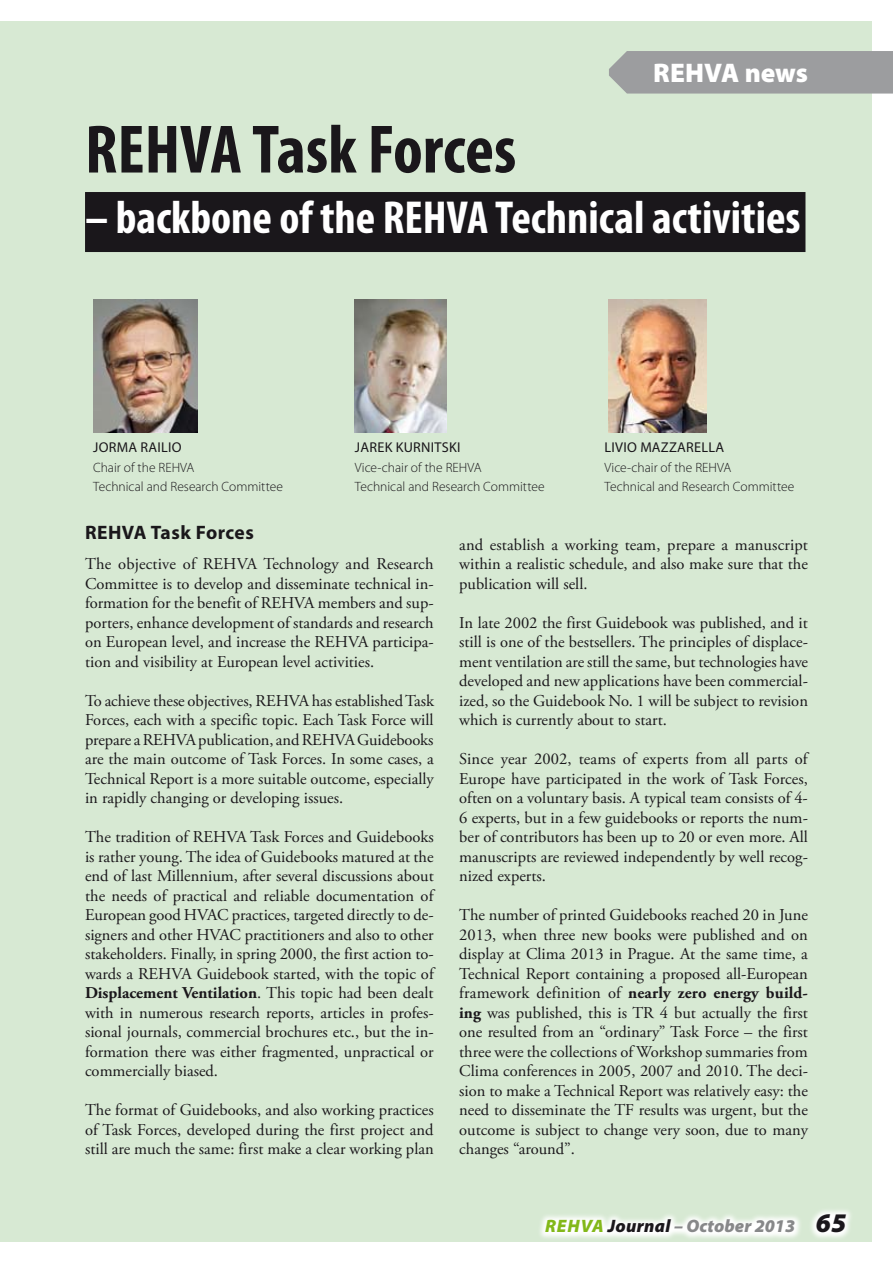
<style>
.page{position:relative;width:893px;height:1263px;background:#fff}
.page>*{position:absolute;margin:0;border:0;box-sizing:border-box;transform-origin:0 0}
.t1{font:700 condensed 69px "Myriad Pro";color:#1a171b}
.t2{font:700 condensed 46.5px "Myriad Pro";color:#fff}
.t3{font:900 27px "Myriad Pro";letter-spacing:-.005em;color:#fff}
.t4{font:700 19.5px "Myriad Pro";letter-spacing:.025em;color:#1a171b}
.t5{font:italic 900 18px "Myriad Pro";letter-spacing:.015em;color:#878889}
.t6{font:16.5px/19.5px "Adobe Garamond Pro";color:#1a171b;text-align:justify}
.t7{font:14.25px "Myriad Pro";letter-spacing:.02em;color:#1a171b}
.t8{font:300 13.5px/19.5px "Myriad Pro";color:#1a171b}
.s1{font-weight:700}
.s2{color:#83b819}
.s3{color:#1a171b}
.s4{font-size:27px;color:#1a171b}
</style>
<div class="page">
<div style="left:0;top:21px;width:872px;height:1221px;background:#d7e9d3"></div>
<div style="left:85px;top:192px;width:720px;height:60px;background:#1a171b"></div>
<img style="left:93px;top:299px;width:104px;height:134px">
<img style="left:355px;top:299px;width:92px;height:134px">
<img style="left:609px;top:299px;width:97px;height:134px">
<svg style="left:540px;top:1215px;width:260px;height:23px;fill:#f9fbf8"></svg>
<svg style="left:811px;top:1210px;width:40px;height:28px"></svg>
<div style="left:609px;top:51px;width:284px;height:43px;background:#9c9d9f"></div>
<h3 class="t3" style="left:653px;top:54px;width:156px">REHVA news</h3>
<h1 class="t1" style="left:85px;top:106px;width:433px">REHVA Task Forces</h1>
<h2 class="t2" style="left:85px;top:188px;width:717px">– backbone of the REHVA Technical activities</h2>
<p class="t7" style="left:93px;top:439px;width:90px">JORMA RAILIO</p>
<p class="t8" style="left:93px;top:457px;width:191px">Chair of the REHVA<br>Technical and Research Committee</p>
<p class="t7" style="left:355px;top:439px;width:107px">JAREK KURNITSKI</p>
<p class="t8" style="left:355px;top:457px;width:191px">Vice-chair of the REHVA<br>Technical and Research Committee</p>
<p class="t7" style="left:605px;top:439px;width:121px">LIVIO MAZZARELLA</p>
<p class="t8" style="left:604px;top:457px;width:191px">Vice-chair of the REHVA<br>Technical and Research Committee</p>
<p class="t4" style="left:85px;top:520px;width:170px">REHVA Task Forces</p>
<p class="t6" style="left:85px;top:555px;width:350px">The objective of REHVA Technology and Research Committee is to develop and disseminate technical in&shy;formation for the benefit of REHVA members and sup&shy;porters, enhance development of standards and research on European level, and increase the REHVA participa&shy;tion and visibility at European level activities.</p>
<p class="t6" style="left:85px;top:691px;width:350px">To achieve these objectives, REHVA has established Task Forces, each with a specific topic. Each Task Force will prepare a REHVA publication, and REHVA Guidebooks are the main outcome of Task Forces. In some cases, a Technical Report is a more suitable outcome, especially in rapidly changing or developing issues.</p>
<p class="t6" style="left:85px;top:828px;width:350px">The tradition of REHVA Task Forces and Guidebooks is rather young. The idea of Guidebooks matured at the end of last Millennium, after several discussions about the needs of practical and reliable documentation of European good HVAC practices, targeted directly to de&shy;signers and other HVAC practitioners and also to other stakeholders. Finally, in spring 2000, the first action to&shy;wards a REHVA Guidebook started, with the topic of <span class="s1">Displacement Ventilation</span>. This topic had been dealt with in numerous research reports, articles in profes&shy;sional journals, commercial brochures etc., but the in&shy;formation there was either fragmented, unpractical or commercially biased.</p>
<p class="t6" style="left:85px;top:1101px;width:350px">The format of Guidebooks, and also working practices of Task Forces, developed during the first project and still are much the same: first make a clear working plan</p>
<p class="t6" style="left:459px;top:535px;width:350px">and establish a working team, prepare a manuscript within a realistic schedule, and also make sure that the publication will sell.</p>
<p class="t6" style="left:459px;top:613px;width:350px">In late 2002 the first Guidebook was published, and it still is one of the bestsellers. The principles of displace&shy;ment ventilation are still the same, but technologies have developed and new applications have been commercial&shy;ized, so the Guidebook No. 1 will be subject to revision which is currently about to start.</p>
<p class="t6" style="left:459px;top:750px;width:350px">Since year 2002, teams of experts from all parts of Europe have participated in the work of Task Forces, often on a voluntary basis. A typical team consists of 4- 6 experts, but in a few guidebooks or reports the num&shy;ber of contributors has been up to 20 or even more. All manuscripts are reviewed independently by well recog&shy;nized experts.</p>
<p class="t6" style="left:459px;top:906px;width:350px">The number of printed Guidebooks reached 20 in June 2013, when three new books were published and on display at Clima 2013 in Prague. At the same time, a Technical Report containing a proposed all-European framework definition of <span class="s1">nearly zero energy build&shy;ing</span> was published, this is TR 4 but actually the first one resulted from an “ordinary” Task Force – the first three were the collections of Workshop summaries from Clima conferences in 2005, 2007 and 2010. The deci&shy;sion to make a Technical Report was relatively easy: the need to disseminate the TF results was urgent, but the outcome is subject to change very soon, due to many changes “around”.</p>
<p class="t5" style="left:545px;top:1214px;width:303px"><span class="s2">REHVA</span> <span class="s3">Journal</span> – October 2013 <span class="s4">65</span></p>
</div>
